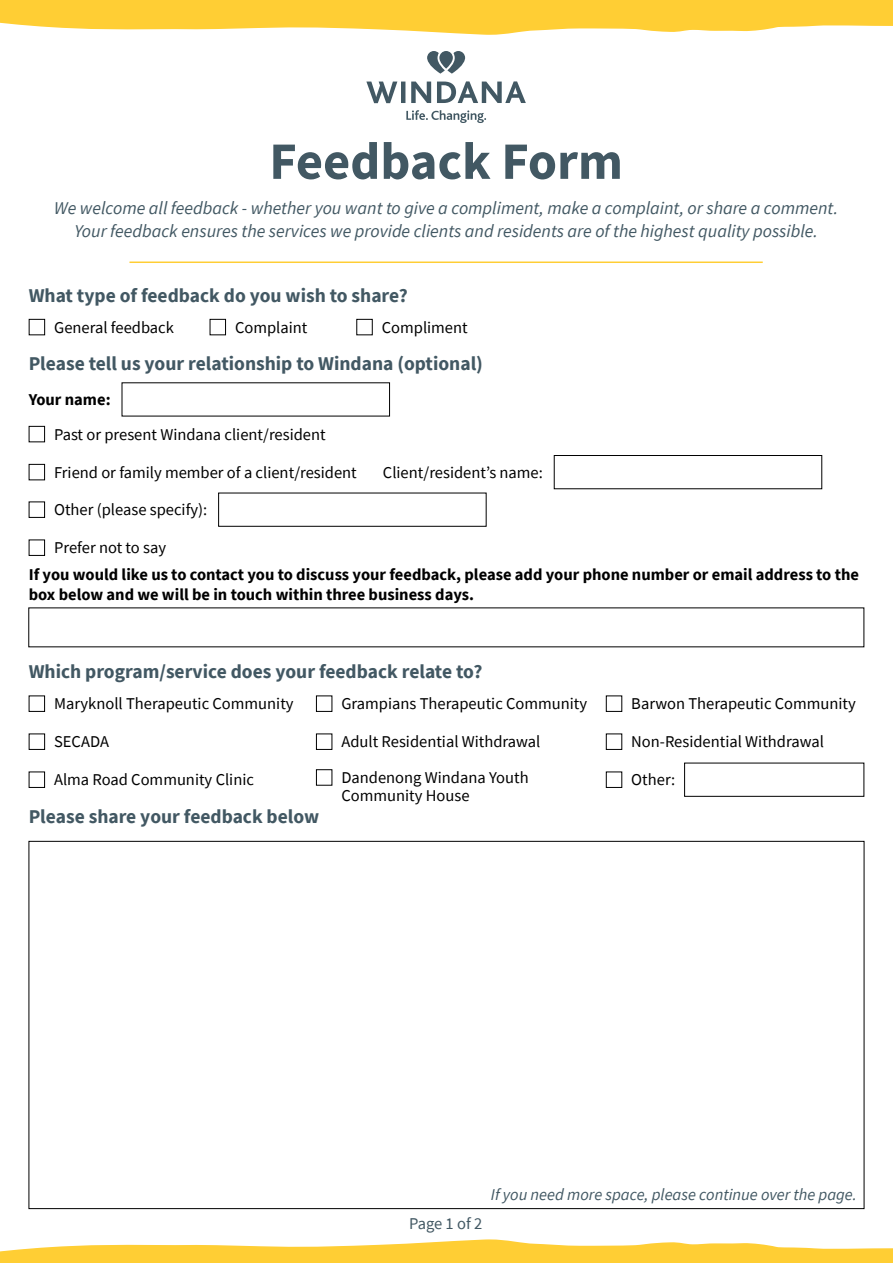
<style>
.page{position:relative;width:893px;height:1263px;background:#fff}
.page>*{position:absolute;margin:0;border:0;box-sizing:border-box;transform-origin:0 0}
.t1{font:700 52.5px "Source Sans Pro";color:#425863}
.t2{font:700 19.5px "Source Sans Pro";color:#425863}
.t3{font:italic 18px/22.5px "Source Sans Pro";color:#425863;text-align:center}
.t4{font:16.5px/18px "Source Sans Pro";color:#000}
.t5{font:700 16.5px/19.8px "Source Sans Pro";color:#000}
.t6{font:italic 16.5px "Source Sans Pro";color:#425863}
.t7{font:16.5px "Source Sans Pro";letter-spacing:-.005em;color:#425863}
</style>
<div class="page">
<svg style="left:0;top:0;width:893px;height:35px"></svg>
<hr style="left:129px;top:261px;width:634px;height:2px;background:#ffce34">
<div style="left:29px;top:319px;width:16px;height:16px;border:1px solid #000"></div>
<div style="left:210px;top:319px;width:16px;height:16px;border:1px solid #000"></div>
<div style="left:356px;top:319px;width:17px;height:16px;border:1px solid #000"></div>
<div style="left:29px;top:426px;width:16px;height:16px;border:1px solid #000"></div>
<div style="left:29px;top:539px;width:16px;height:17px;border:1px solid #000"></div>
<div style="left:29px;top:464px;width:16px;height:16px;border:1px solid #000"></div>
<div style="left:29px;top:501px;width:16px;height:17px;border:1px solid #000"></div>
<div style="left:29px;top:695px;width:16px;height:17px;border:1px solid #000"></div>
<div style="left:316px;top:695px;width:16px;height:17px;border:1px solid #000"></div>
<div style="left:606px;top:695px;width:16px;height:17px;border:1px solid #000"></div>
<div style="left:316px;top:769px;width:16px;height:16px;border:1px solid #000"></div>
<div style="left:316px;top:733px;width:16px;height:17px;border:1px solid #000"></div>
<div style="left:606px;top:733px;width:16px;height:17px;border:1px solid #000"></div>
<div style="left:29px;top:771px;width:16px;height:17px;border:1px solid #000"></div>
<div style="left:29px;top:733px;width:16px;height:17px;border:1px solid #000"></div>
<div style="left:606px;top:771px;width:16px;height:17px;border:1px solid #000"></div>
<svg style="left:0;top:1239px;width:893px;height:24px"></svg>
<svg style="left:406px;top:110px;width:80px;height:13px"></svg>
<svg style="left:366px;top:81px;width:160px;height:22px"></svg>
<svg style="left:427px;top:51px;width:38px;height:23px"></svg>
<svg style="left:439px;top:51px;width:14px;height:18px"></svg>
<div style="left:218px;top:493px;width:269px;height:34px;border:1px solid #000"></div>
<div style="left:684px;top:763px;width:180px;height:34px;border:1px solid #000"></div>
<div style="left:554px;top:455px;width:268px;height:34px;border:1px solid #000"></div>
<h1 class="t1" style="left:269px;top:126px;width:355px">Feedback Form</h1>
<p class="t3" style="left:54px;top:197px;width:785px">We welcome all feedback - whether you want to give a compliment, make a complaint, or share a comment.<br>Your feedback ensures the services we provide clients and residents are of the highest quality possible.</p>
<p class="t2" style="left:29px;top:282px;width:381px">What type of feedback do you wish to share?</p>
<p class="t4" style="left:54px;top:318px;width:121px">General feedback</p>
<p class="t4" style="left:235px;top:318px;width:74px">Complaint</p>
<p class="t4" style="left:382px;top:318px;width:87px">Compliment</p>
<p class="t2" style="left:29px;top:351px;width:456px">Please tell us your relationship to Windana (optional)</p>
<p class="t5" style="left:29px;top:389px;width:83px">Your name:</p>
<p class="t4" style="left:54px;top:425px;width:273px">Past or present Windana client/resident</p>
<p class="t4" style="left:54px;top:463px;width:304px">Friend or family member of a client/resident</p>
<p class="t4" style="left:383px;top:463px;width:161px">Client/resident’s name:</p>
<p class="t4" style="left:54px;top:500px;width:155px">Other (please specify):</p>
<p class="t4" style="left:54px;top:538px;width:114px">Prefer not to say</p>
<p class="t5" style="left:29px;top:564px;width:832px">If you would like us to contact you to discuss your feedback, please add your phone number or email address to the box below and we will be in touch within three business days.</p>
<p class="t2" style="left:29px;top:658px;width:455px">Which program/service does your feedback relate to?</p>
<p class="t4" style="left:54px;top:694px;width:241px">Maryknoll Therapeutic Community</p>
<p class="t4" style="left:341px;top:694px;width:247px">Grampians Therapeutic Community</p>
<p class="t4" style="left:631px;top:694px;width:226px">Barwon Therapeutic Community</p>
<p class="t4" style="left:54px;top:732px;width:56px">SECADA</p>
<p class="t4" style="left:54px;top:770px;width:201px">Alma Road Community Clinic</p>
<p class="t2" style="left:29px;top:803px;width:292px">Please share your feedback below</p>
<p class="t4" style="left:341px;top:732px;width:200px">Adult Residential Withdrawal</p>
<p class="t4" style="left:631px;top:732px;width:194px">Non-Residential Withdrawal</p>
<p class="t4" style="left:341px;top:768px;width:189px">Dandenong Windana Youth<br>Community House</p>
<p class="t4" style="left:631px;top:770px;width:45px">Other:</p>
<p class="t7" style="left:409px;top:1213px;width:75px">Page 1 of 2</p>
<p class="t6" style="left:491px;top:1184px;width:367px">If you need more space, please continue over the page.</p>
</div>
